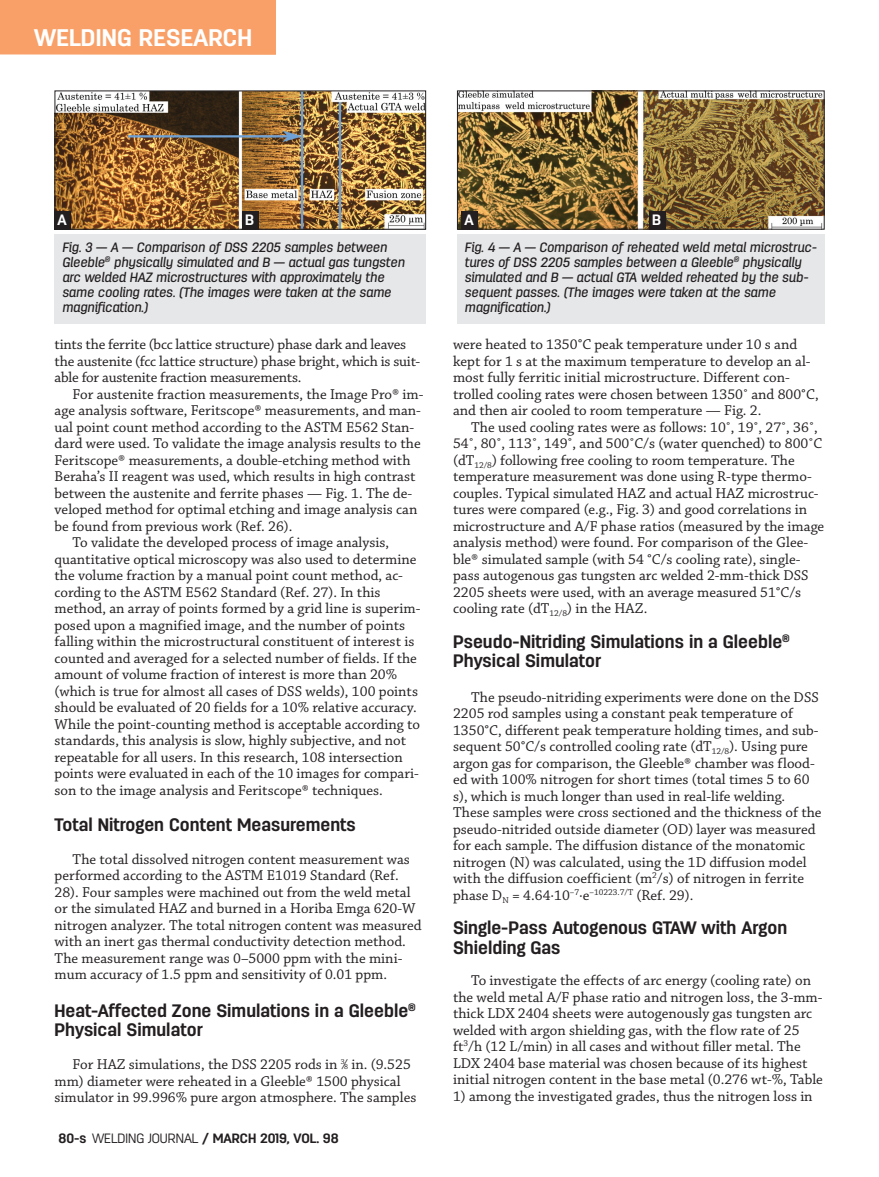
<style>
.page{position:relative;width:879px;height:1177px;background:#fff}
.page>*{position:absolute;margin:0;border:0;box-sizing:border-box;transform-origin:0 0}
.t1{font:700 24px "Antartida";letter-spacing:.005em;color:#fff}
.t2{font:700 18px/19.5px "Antartida";color:#231f20}
.t3{font:15px/16.5px "Chaparral Pro";color:#231f20}
.t4{font:700 15px "Antartida";color:#fff}
.t5{font:italic 500 13.5px/15px "Antartida";color:#231f20}
.t6{font:700 13.5px "Antartida";color:#231f20}
.s1{font-size:7.5px}
.s2{font-weight:300}
</style>
<div class="page">
<div style="left:0;top:0;width:276px;height:55px;background:#f8a067"></div>
<img style="left:57px;top:93px;width:367px;height:135px">
<div style="left:55px;top:91px;width:371px;height:139px;border:1px solid #231f20"></div>
<img style="left:459px;top:93px;width:363px;height:135px">
<div style="left:457px;top:91px;width:367px;height:139px;border:1px solid #231f20"></div>
<div style="left:55px;top:234px;width:371px;height:89px;background:#e6e7e9"></div>
<div style="left:457px;top:234px;width:367px;height:89px;background:#e6e7e9"></div>
<div style="left:461px;top:211px;width:17px;height:18px;background:#231f20"></div>
<div style="left:649px;top:211px;width:16px;height:18px;background:#231f20"></div>
<div style="left:55px;top:211px;width:16px;height:19px;background:#231f20"></div>
<div style="left:242px;top:211px;width:16px;height:19px;background:#231f20"></div>
<h1 class="t1" style="left:34px;top:28px;width:219px">WELDING RESEARCH</h1>
<p class="t4" style="left:58px;top:214px;width:11px">A</p>
<p class="t4" style="left:245px;top:214px;width:10px">B</p>
<p class="t4" style="left:464px;top:214px;width:11px">A</p>
<p class="t4" style="left:652px;top:214px;width:10px">B</p>
<p class="t5" style="left:62px;top:240px;width:344px">Fig. 3 — A — Comparison of DSS 2205 samples between Gleeble<sup>®</sup> physically simulated and B — actual gas tungsten arc welded HAZ microstructures with approximately the same cooling rates. (The images were taken at the same magnification.)</p>
<p class="t5" style="left:464px;top:240px;width:353px">Fig. 4 — A — Comparison of reheated weld metal microstruc&shy;tures of DSS 2205 samples between a Gleeble<sup>®</sup> physically simulated and B — actual GTA welded reheated by the sub&shy;sequent passes. (The images were taken at the same magnification.)</p>
<p class="t3" style="left:55px;top:338px;width:367px">tints the ferrite (bcc lattice structure) phase dark and leaves the austenite (fcc lattice structure) phase bright, which is suit&shy;able for austenite fraction measurements.</p>
<p class="t3" style="left:73px;top:387px;width:352px">For austenite fraction measurements, the Image Pro® im-</p>
<p class="t3" style="left:55px;top:404px;width:368px">age analysis software, Feritscope® measurements, and man-</p>
<p class="t3" style="left:55px;top:420px;width:361px">ual point count method according to the ASTM E562 Stan-</p>
<p class="t3" style="left:55px;top:437px;width:367px">dard were used. To validate the image analysis results to the</p>
<p class="t3" style="left:55px;top:453px;width:357px">Feritscope® measurements, a double-etching method with</p>
<p class="t3" style="left:55px;top:470px;width:362px">Beraha’s II reagent was used, which results in high contrast</p>
<p class="t3" style="left:55px;top:486px;width:359px">between the austenite and ferrite phases — Fig. 1. The de-</p>
<p class="t3" style="left:55px;top:503px;width:364px">veloped method for optimal etching and image analysis can</p>
<p class="t3" style="left:55px;top:519px;width:239px">be found from previous work (Ref. 26).</p>
<p class="t3" style="left:73px;top:536px;width:318px">To validate the developed process of image analysis,</p>
<p class="t3" style="left:55px;top:552px;width:363px">quantitative optical microscopy was also used to determine</p>
<p class="t3" style="left:55px;top:569px;width:350px">the volume fraction by a manual point count method, ac-</p>
<p class="t3" style="left:55px;top:585px;width:327px">cording to the ASTM E562 Standard (Ref. 27). In this</p>
<p class="t3" style="left:55px;top:602px;width:367px">method, an array of points formed by a grid line is superim-</p>
<p class="t3" style="left:55px;top:618px;width:352px">posed upon a magnified image, and the number of points</p>
<p class="t3" style="left:55px;top:635px;width:361px">falling within the microstructural constituent of interest is</p>
<p class="t3" style="left:55px;top:651px;width:364px">counted and averaged for a selected number of fields. If the</p>
<p class="t3" style="left:55px;top:668px;width:344px">amount of volume fraction of interest is more than 20%</p>
<p class="t3" style="left:55px;top:684px;width:365px">(which is true for almost all cases of DSS welds), 100 points</p>
<p class="t3" style="left:55px;top:701px;width:363px">should be evaluated of 20 fields for a 10% relative accuracy.</p>
<p class="t3" style="left:55px;top:717px;width:367px">While the point-counting method is acceptable according to</p>
<p class="t3" style="left:55px;top:734px;width:353px">standards, this analysis is slow, highly subjective, and not</p>
<p class="t3" style="left:55px;top:750px;width:350px">repeatable for all users. In this research, 108 intersection</p>
<p class="t3" style="left:55px;top:767px;width:366px">points were evaluated in each of the 10 images for compari-</p>
<p class="t3" style="left:55px;top:783px;width:329px">son to the image analysis and Feritscope® techniques.</p>
<p class="t2" style="left:55px;top:816px;width:303px">Total Nitrogen Content Measurements</p>
<p class="t3" style="left:55px;top:852px;width:368px;text-indent:18px">The total dissolved nitrogen content measurement was performed according to the ASTM E1019 Standard (Ref.<br>28). Four samples were machined out from the weld metal or the simulated HAZ and burned in a Horiba Emga 620-W nitrogen analyzer. The total nitrogen content was measured with an inert gas thermal conductivity detection method.<br>The measurement range was 0–5000 ppm with the mini&shy;mum accuracy of 1.5 ppm and sensitivity of 0.01 ppm.</p>
<p class="t2" style="left:55px;top:1002px;width:363px">Heat-Affected Zone Simulations in a Gleeble<sup>®<br></sup>Physical Simulator</p>
<p class="t3" style="left:55px;top:1058px;width:363px;text-indent:18px">For HAZ simulations, the DSS 2205 rods in <sup>3</sup>⁄<span class="s1">8</span> in. (9.525 mm) diameter were reheated in a Gleeble® 1500 physical simulator in 99.996% pure argon atmosphere. The samples</p>
<p class="t6" style="left:59px;top:1133px;width:282px">80-s <span class="s2">WELDING JOURNAL</span> / MARCH 2019, VOL. 98</p>
<p class="t3" style="left:453px;top:338px;width:367px">were heated to 1350°C peak temperature under 10 s and kept for 1 s at the maximum temperature to develop an al&shy;most fully ferritic initial microstructure. Different con&shy;trolled cooling rates were chosen between 1350˚ and 800°C, and then air cooled to room temperature — Fig. 2.</p>
<p class="t3" style="left:453px;top:420px;width:372px;text-indent:18px">The used cooling rates were as follows: 10˚, 19˚, 27˚, 36˚, 54˚, 80˚, 113˚, 149˚, and 500˚C/s (water quenched) to 800˚C (dT<sub>12/8</sub>) following free cooling to room temperature. The temperature measurement was done using R-type thermo&shy;couples. Typical simulated HAZ and actual HAZ microstruc&shy;tures were compared (e.g., Fig. 3) and good correlations in microstructure and A/F phase ratios (measured by the image analysis method) were found. For comparison of the Glee&shy;ble® simulated sample (with 54 °C/s cooling rate), single&shy;pass autogenous gas tungsten arc welded 2-mm-thick DSS 2205 sheets were used, with an average measured 51°C/s cooling rate (dT<sub>12/8</sub>) in the HAZ.</p>
<p class="t2" style="left:453px;top:633px;width:338px">Pseudo-Nitriding Simulations in a Gleeble<sup>®<br></sup>Physical Simulator</p>
<p class="t3" style="left:453px;top:690px;width:370px;text-indent:18px">The pseudo-nitriding experiments were done on the DSS 2205 rod samples using a constant peak temperature of 1350°C, different peak temperature holding times, and sub&shy;sequent 50°C/s controlled cooling rate (dT<sub>12/8</sub>). Using pure argon gas for comparison, the Gleeble® chamber was flood&shy;ed with 100% nitrogen for short times (total times 5 to 60 s), which is much longer than used in real-life welding.<br>These samples were cross sectioned and the thickness of the pseudo-nitrided outside diameter (OD) layer was measured for each sample. The diffusion distance of the monatomic nitrogen (N) was calculated, using the 1D diffusion model with the diffusion coefficient (m<sup>2</sup>/s) of nitrogen in ferrite phase D<sub>N</sub> = 4.64·10<sup>–7</sup>·e<sup>–10223.7/T</sup> (Ref. 29).</p>
<p class="t2" style="left:453px;top:919px;width:335px">Single-Pass Autogenous GTAW with Argon<br>Shielding Gas</p>
<p class="t3" style="left:453px;top:974px;width:371px;text-indent:18px">To investigate the effects of arc energy (cooling rate) on the weld metal A/F phase ratio and nitrogen loss, the 3-mm&shy;thick LDX 2404 sheets were autogenously gas tungsten arc welded with argon shielding gas, with the flow rate of 25 ft<sup>3</sup>/h (12 L/min) in all cases and without filler metal. The LDX 2404 base material was chosen because of its highest initial nitrogen content in the base metal (0.276 wt-%, Table</p>
<p class="t3" style="left:453px;top:1089px;width:361px">1) among the investigated grades, thus the nitrogen loss in</p>
</div>
